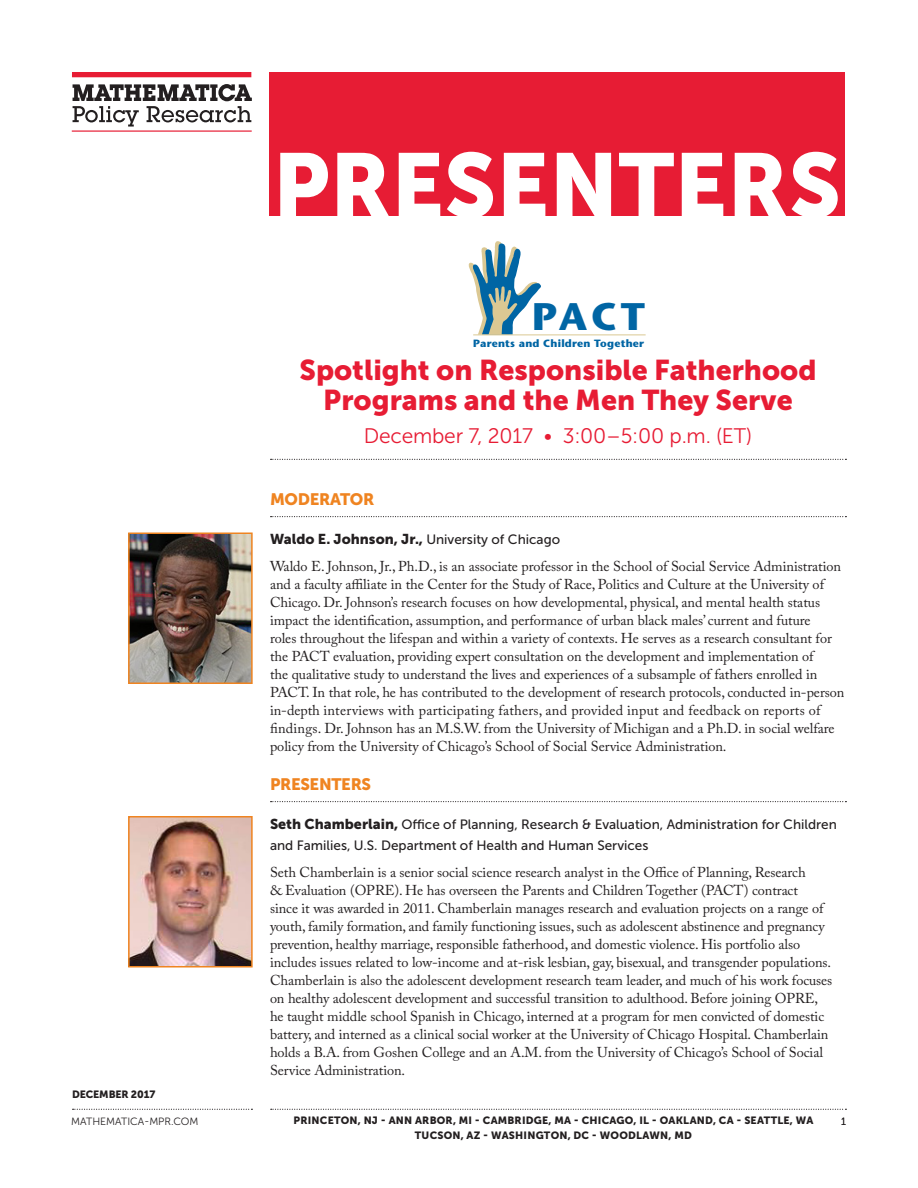
<style>
.page{position:relative;width:918px;height:1188px;background:#fff}
.page>*{position:absolute;margin:0;border:0;box-sizing:border-box;transform-origin:0 0}
.t1{font:90px "Museo Sans 900";color:#fff}
.t2{font:700 38.4px "Stone Sans Std";color:#0065a4}
.PUBLICATION_TITLE{font:28.5px/30.6px "Museo Sans 900";color:#e71c34;text-align:center}
.PUBLICATION_TITLE-2{font:21px "Museo Sans 300";letter-spacing:-.01em;color:#e71c34}
.SUBHEAD___museo_sans{font:16.5px "Museo Sans 900";letter-spacing:-.02em;color:#ef8421}
.Adobe_Caslon_Pro{font:14.25px/18px "Adobe Caslon Pro";letter-spacing:-.005em;color:#231f20}
.Adobe_Caslon_Pro-2{font:14.25px "Museo Sans 900";color:#231f20}
.Adobe_Caslon_Pro-3{font:13.5px/21px "Museo Sans 500";color:#231f20}
.MATHEMATICA_LOCATION{font:10.5px/15px "Museo Sans 900";letter-spacing:.02em;color:#231f20;text-align:center}
.t3{font:700 10.5px "Stone Sans Std";letter-spacing:.02em;color:#0065a4}
.MATHEMATICA-MPR_COM{font:10.5px "Museo Sans 300";color:#231f20}
.COPYRIGHT_AND_OTHER{font:10.5px "Museo Sans 900";letter-spacing:-.01em;color:#231f20}
.s1{font-family:"Museo Sans 500";font-size:13.5px}
.s2{font-family:"Museo Sans 900";font-size:14.25px}
</style>
<div class="page">
<svg style="left:271px;top:1109px;width:575px;height:1px"></svg>
<svg style="left:73px;top:1109px;width:179px;height:1px"></svg>
<hr style="left:72px;top:130px;width:180px;height:2px;background:#e71c34">
<div style="left:72px;top:72px;width:179px;height:5px;background:#e71c34"></div>
<svg style="left:73px;top:84px;width:179px;height:43px"></svg>
<svg style="left:271px;top:459px;width:575px;height:1px"></svg>
<div style="left:269px;top:72px;width:576px;height:144px;background:#e71c34"></div>
<svg style="left:271px;top:516px;width:575px;height:1px"></svg>
<svg style="left:271px;top:801px;width:575px;height:1px"></svg>
<img style="left:131px;top:535px;width:119px;height:146px">
<div style="left:128px;top:532px;width:125px;height:152px;border:2px solid #ef8421"></div>
<img style="left:131px;top:819px;width:119px;height:146px">
<div style="left:128px;top:816px;width:125px;height:152px;border:2px solid #ef8421"></div>
<svg style="left:469px;top:241px;width:73px;height:94px"></svg>
<hr style="left:473px;top:335px;width:173px;height:1px;background:#dbc893">
<p class="t1" style="left:273px;top:135px;width:570px">PRESENTERS</p>
<p class="t2" style="left:532px;top:294px;width:114px">PACT</p>
<p class="t3" style="left:473px;top:337px;width:172px">Parents and Children Together</p>
<p class="PUBLICATION_TITLE" style="left:299px;top:354px;width:519px">Spotlight on Responsible Fatherhood<br>Programs and the Men They Serve</p>
<p class="PUBLICATION_TITLE-2" style="left:364px;top:424px;width:390px">December 7, 2017 • 3:00–5:00 p.m. (ET)</p>
<p class="COPYRIGHT_AND_OTHER" style="left:72px;top:1088px;width:85px">DECEMBER 2017</p>
<p class="SUBHEAD___museo_sans" style="left:270px;top:490px;width:106px">MODERATOR</p>
<p class="Adobe_Caslon_Pro-2" style="left:270px;top:531px;width:292px">Waldo E. Johnson, Jr., <span class="s1">University of Chicago</span></p>
<p class="Adobe_Caslon_Pro" style="left:270px;top:557px;width:576px">Waldo E. Johnson, Jr., Ph.D., is an associate professor in the School of Social Service Administration and a faculty affiliate in the Center for the Study of Race, Politics and Culture at the University of Chicago. Dr. Johnson’s research focuses on how developmental, physical, and mental health status impact the identification, assumption, and performance of urban black males’ current and future<br>roles throughout the lifespan and within a variety of contexts. He serves as a research consultant for the PACT evaluation, providing expert consultation on the development and implementation of<br>the qualitative study to understand the lives and experiences of a subsample of fathers enrolled in PACT. In that role, he has contributed to the development of research protocols, conducted in-person in-depth interviews with participating fathers, and provided input and feedback on reports of findings. Dr. Johnson has an M.S.W. from the University of Michigan and a Ph.D. in social welfare policy from the University of Chicago’s School of Social Service Administration.</p>
<p class="SUBHEAD___museo_sans" style="left:270px;top:775px;width:103px">PRESENTERS</p>
<p class="Adobe_Caslon_Pro-3" style="left:270px;top:814px;width:568px"><span class="s2">Seth Chamberlain,</span> Office of Planning, Research &amp; Evaluation, Administration for Children and Families, U.S. Department of Health and Human Services</p>
<p class="Adobe_Caslon_Pro" style="left:270px;top:863px;width:564px">Seth Chamberlain is a senior social science research analyst in the Office of Planning, Research<br>&amp; Evaluation (OPRE). He has overseen the Parents and Children Together (PACT) contract<br>since it was awarded in 2011. Chamberlain manages research and evaluation projects on a range of youth, family formation, and family functioning issues, such as adolescent abstinence and pregnancy prevention, healthy marriage, responsible fatherhood, and domestic violence. His portfolio also includes issues related to low-income and at-risk lesbian, gay, bisexual, and transgender populations.<br>Chamberlain is also the adolescent development research team leader, and much of his work focuses on healthy adolescent development and successful transition to adulthood. Before joining OPRE, he taught middle school Spanish in Chicago, interned at a program for men convicted of domestic battery, and interned as a clinical social worker at the University of Chicago Hospital. Chamberlain holds a B.A. from Goshen College and an A.M. from the University of Chicago’s School of Social Service Administration.</p>
<p class="MATHEMATICA-MPR_COM" style="left:71px;top:1116px;width:129px">MATHEMATICA-MPR.COM</p>
<p class="MATHEMATICA_LOCATION" style="left:294px;top:1113px;width:521px">PRINCETON, NJ - ANN ARBOR, MI - CAMBRIDGE, MA - CHICAGO, IL - OAKLAND, CA - SEATTLE, WA<br>TUCSON, AZ - WASHINGTON, DC - WOODLAWN, MD</p>
<p class="MATHEMATICA-MPR_COM" style="left:841px;top:1116px;width:6px">1</p>
</div>
